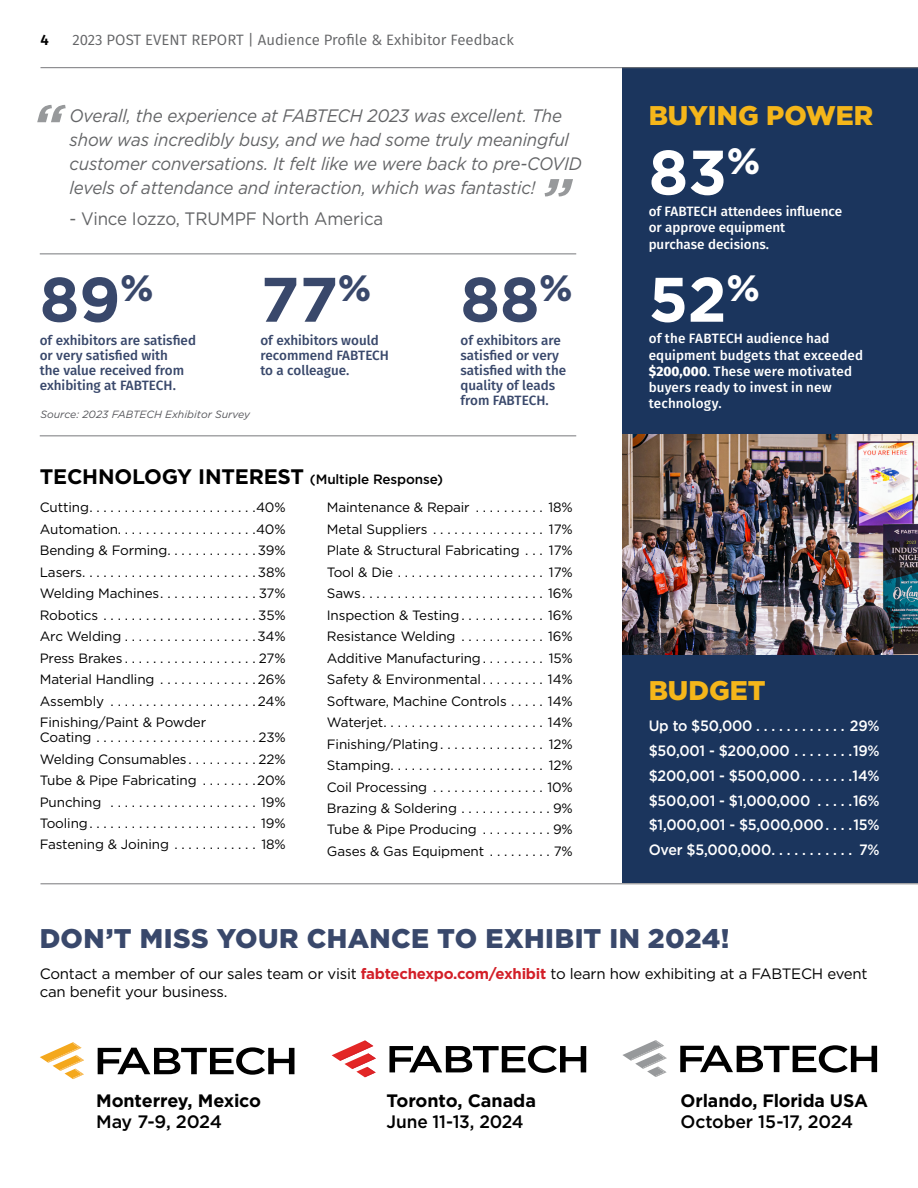
<style>
.page{position:relative;width:918px;height:1188px;background:#fff}
.page>*{position:absolute;margin:0;border:0;box-sizing:border-box;transform-origin:0 0}
.t1{font:700 62.7px "Gotham";color:#39486b}
.t2{font:700 62.7px "Gotham";color:#fff}
.t3{font:900 27px "Gotham";letter-spacing:.015em;color:#39486b}
.t4{font:900 27px "Gotham";color:#f5b61a}
.t5{font:700 21px "Gotham";letter-spacing:-.01em;color:#000}
.t6{font:italic 18px/24px "Gotham";letter-spacing:-.01em;color:#636466;scale:.94 1}
.t7{font:700 18px "Gotham";letter-spacing:-.01em;color:#000}
.t8{font:18px "Gotham";letter-spacing:-.01em;color:#636466;scale:.94 1}
.t9{font:500 18px "Gotham";letter-spacing:-.015em;color:#000}
.t10{font:500 18px "Gotham";letter-spacing:-.015em;color:#000;scale:.96 1}
.t11{font:500 15px/24.8px "Gotham";letter-spacing:-.015em;color:#fff;text-align:justify;scale:.95 1}
.t12{font:15px/18px "Gotham";letter-spacing:-.015em;color:#000}
.t13{font:15px "Fira Sans";color:#636466}
.t14{font:600 15px "Fira Sans";color:#000}
.t15{font:13.5px/21.5px "Gotham";letter-spacing:-.01em;color:#000;text-align:justify}
.t16{font:500 13.5px/15px "Fira Sans";color:#39486b}
.t17{font:500 13.5px/16.2px "Fira Sans";letter-spacing:.005em;color:#fff}
.t18{font:italic 10.5px "Gotham";color:#55565b}
.s1{font-weight:500;font-size:13.5px}
.s2{font-weight:800}
.s3{font-weight:700;color:#d31f28}
</style>
<div class="page">
<hr style="left:40px;top:254px;width:536px;height:1px;background:#77787b">
<hr style="left:40px;top:435px;width:536px;height:1px;background:#77787b">
<div style="left:622px;top:68px;width:296px;height:815px;background:#1b355d"></div>
<img style="left:622px;top:434px;width:296px;height:220px">
<svg style="left:98px;top:1047px;width:196px;height:28px"></svg>
<svg style="left:40px;top:1042px;width:44px;height:37px"></svg>
<svg style="left:390px;top:1046px;width:196px;height:27px"></svg>
<svg style="left:332px;top:1040px;width:44px;height:37px"></svg>
<svg style="left:680px;top:1045px;width:197px;height:28px"></svg>
<svg style="left:622px;top:1040px;width:45px;height:37px"></svg>
<hr style="left:40px;top:67px;width:878px;height:1px;background:#77787b">
<hr style="left:40px;top:883px;width:878px;height:1px;background:#77787b">
<svg style="left:37px;top:105px;width:29px;height:17px"></svg>
<svg style="left:545px;top:179px;width:28px;height:17px"></svg>
<p class="t14" style="left:40px;top:28px;width:10px">4</p>
<p class="t13" style="left:72px;top:29px;width:443px">2023 POST EVENT REPORT | Audience Profile &amp; Exhibitor Feedback</p>
<p class="t6" style="left:70px;top:104px;width:547px">Overall, the experience at FABTECH 2023 was excellent. The show was incredibly busy, and we had some truly meaningful customer conversations. It felt like we were back to pre-COVID levels of attendance and interaction, which was fantastic!</p>
<h3 class="t8" style="left:70px;top:207px;width:335px">- Vince Iozzo, TRUMPF North America</h3>
<h1 class="t1" style="left:40px;top:258px;width:115px">89<sup>%</sup></h1>
<h1 class="t1" style="left:260px;top:258px;width:112px">77<sup>%</sup></h1>
<h1 class="t1" style="left:460px;top:258px;width:113px">88<sup>%</sup></h1>
<p class="t16" style="left:40px;top:332px;width:158px">of exhibitors are satisfied or very satisfied with<br>the value received from exhibiting at FABTECH.</p>
<p class="t16" style="left:260px;top:332px;width:130px">of exhibitors would recommend FABTECH to a colleague.</p>
<p class="t16" style="left:460px;top:332px;width:107px">of exhibitors are satisfied or very satisfied with the quality of leads from FABTECH.</p>
<p class="t18" style="left:40px;top:408px;width:211px">Source: 2023 FABTECH Exhibitor Survey</p>
<h3 class="t5" style="left:40px;top:463px;width:405px">TECHNOLOGY INTEREST <span class="s1">(Multiple Response)</span></h3>
<p class="t15" style="left:40px;top:497px;width:248px">Cutting . . . . . . . . . . . . . . . . . . . . . . . 40% Automation....................40% Bending &amp; Forming . . . . . . . . . . . . 39% Lasers . . . . . . . . . . . . . . . . . . . . . . . . 38% Welding Machines . . . . . . . . . . . . . 37% Robotics . . . . . . . . . . . . . . . . . . . . . 35% Arc Welding . . . . . . . . . . . . . . . . . . 34% Press Brakes . . . . . . . . . . . . . . . . . . 27% Material Handling . . . . . . . . . . . . . 26% Assembly . . . . . . . . . . . . . . . . . . . . 24% Finishing/Paint &amp; Powder</p>
<p class="t15" style="left:40px;top:726px;width:248px">Coating . . . . . . . . . . . . . . . . . . . . . . 23% Welding Consumables . . . . . . . . . 22% Tube &amp; Pipe Fabricating . . . . . . . 20% Punching . . . . . . . . . . . . . . . . . . . . . 19% Tooling . . . . . . . . . . . . . . . . . . . . . . . . 19% Fastening &amp; Joining . . . . . . . . . . . . 18%</p>
<p class="t15" style="left:327px;top:497px;width:248px">Maintenance &amp; Repair . . . . . . . . . . 18% Metal Suppliers . . . . . . . . . . . . . . . . 17% Plate &amp; Structural Fabricating . . . 17% Tool &amp; Die . . . . . . . . . . . . . . . . . . . . . 17% Saws . . . . . . . . . . . . . . . . . . . . . . . . . . 16% Inspection &amp; Testing . . . . . . . . . . . . 16% Resistance Welding . . . . . . . . . . . . 16% Additive Manufacturing . . . . . . . . . 15% Safety &amp; Environmental . . . . . . . . . 14% Software, Machine Controls . . . . . 14% Waterjet . . . . . . . . . . . . . . . . . . . . . . . 14% Finishing/Plating . . . . . . . . . . . . . . . 12% Stamping . . . . . . . . . . . . . . . . . . . . . . 12% Coil Processing . . . . . . . . . . . . . . . . 10% Brazing &amp; Soldering . . . . . . . . . . . . 9% Tube &amp; Pipe Producing . . . . . . . . . 9% Gases &amp; Gas Equipment . . . . . . . . . 7%</p>
<h2 class="t4" style="left:649px;top:97px;width:226px">BUYING POWER</h2>
<h1 class="t2" style="left:649px;top:131px;width:113px">83<sup>%</sup></h1>
<p class="t17" style="left:649px;top:203px;width:195px">of FABTECH attendees influence or approve equipment purchase decisions.</p>
<h1 class="t2" style="left:649px;top:258px;width:112px">52<sup>%</sup></h1>
<p class="t17" style="left:649px;top:330px;width:216px">of the FABTECH audience had equipment budgets that exceeded <span class="s2">$200,000</span>. These were motivated buyers ready to invest in new technology.</p>
<h2 class="t4" style="left:649px;top:672px;width:119px">BUDGET</h2>
<p class="t11" style="left:649px;top:713px;width:245px">Up to $50,000 . . . . . . . . . . . . 29% $50,001 - $200,000 . . . . . . . 19% $200,001 - $500,000 . . . . . . 14% $500,001 - $1,000,000 . . . . 16% $1,000,001 - $5,000,000 . . . 15% Over $5,000,000 . . . . . . . . . . 7%</p>
<h2 class="t3" style="left:40px;top:920px;width:691px">DON’T MISS YOUR CHANCE TO EXHIBIT IN 2024!</h2>
<p class="t12" style="left:40px;top:964px;width:829px">Contact a member of our sales team or visit <span class="s3">fabtechexpo.com/exhibit</span> to learn how exhibiting at a FABTECH event can benefit your business.</p>
<h3 class="t7" style="left:96px;top:1089px;width:166px">Monterrey, Mexico</h3>
<h3 class="t9" style="left:96px;top:1110px;width:127px">May 7-9, 2024</h3>
<h3 class="t7" style="left:387px;top:1089px;width:151px">Toronto, Canada</h3>
<h3 class="t10" style="left:387px;top:1110px;width:144px">June 11-13, 2024</h3>
<h3 class="t7" style="left:681px;top:1089px;width:189px">Orlando, Florida USA</h3>
<h3 class="t9" style="left:681px;top:1110px;width:174px">October 15-17, 2024</h3>
</div>
